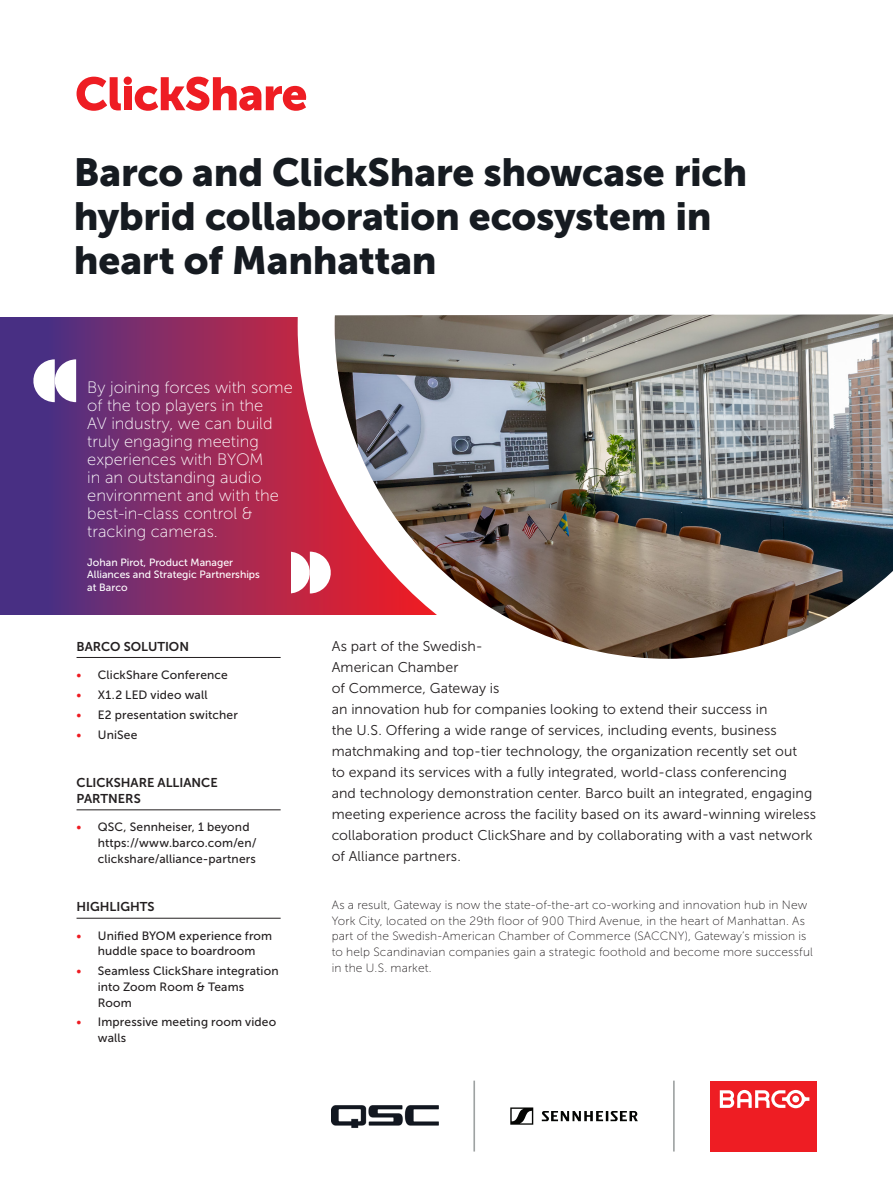
<style>
.page{position:relative;width:893px;height:1187px;background:#fff}
.page>*{position:absolute;margin:0;border:0;box-sizing:border-box;transform-origin:0 0}
.Cover_-_headline{font:39px/44px "Museo Sans 900";letter-spacing:-.01em;color:#161b21}
.quote__right{font:16.5px/18px "Museo Sans 100";color:#fff}
.body_back{font:14.1px/21px "Museo Sans 300";letter-spacing:.005em;color:#231f20}
.solution__left{font:12.75px/15.6px "Museo Sans 700";color:#231f20}
.body_back-2{font:12px/15.6px "Museo Sans 100";letter-spacing:.015em;color:#231f20}
.t1{font:12px/15.6px "Museo Sans 500";letter-spacing:.015em;color:#231f20}
.quote_job__right{font:10.5px/12.6px "Museo Sans 500";color:#fff}
.s1{color:#ee1d23}
</style>
<div class="page">
<svg style="left:0;top:318px;width:298px;height:296px;background:#7f2c67"></svg>
<svg style="left:33px;top:359px;width:43px;height:43px"></svg>
<svg style="left:291px;top:551px;width:7px;height:42px"></svg>
<svg style="left:77px;top:77px;width:44px;height:34px"></svg>
<div style="left:124px;top:86px;width:8px;height:24px;background:#ee1d23"></div>
<svg style="left:135px;top:77px;width:163px;height:34px"></svg>
<div style="left:124px;top:77px;width:8px;height:8px;background:#ee1d23;border-radius:50%"></div>
<hr style="left:77px;top:657px;width:204px;height:1px;background:#231f20">
<hr style="left:77px;top:809px;width:204px;height:1px;background:#231f20">
<hr style="left:77px;top:917px;width:204px;height:1px;background:#231f20">
<svg style="left:298px;top:86px;width:595px;height:573px"></svg>
<div style="left:710px;top:1080px;width:106px;height:71px;background:#ee1d23"></div>
<svg style="left:720px;top:1089px;width:89px;height:19px"></svg>
<svg style="left:510px;top:1107px;width:23px;height:17px"></svg>
<svg style="left:541px;top:1111px;width:97px;height:10px"></svg>
<hr style="left:673px;top:1080px;width:2px;height:71px;background:#9ea2a2">
<hr style="left:473px;top:1080px;width:2px;height:71px;background:#9ea2a2">
<img style="left:332px;top:1105px;width:106px;height:23px">
<p class="Cover_-_headline" style="left:74px;top:151px;width:675px">Barco and ClickShare showcase rich hybrid collaboration ecosystem in heart of Manhattan</p>
<p class="quote__right" style="left:87px;top:378px;width:207px">By joining forces with some of the top players in the<br>AV industry, we can build truly engaging meeting experiences with BYOM<br>in an outstanding audio environment and with the best-in-class control &amp; tracking cameras.</p>
<p class="quote_job__right" style="left:87px;top:556px;width:147px">Johan Pirot, Product Manager</p>
<p class="quote_job__right" style="left:87px;top:568px;width:174px">Alliances and Strategic Partnerships at Barco</p>
<p class="solution__left" style="left:77px;top:638px;width:114px">BARCO SOLUTION</p>
<p class="t1" style="left:77px;top:667px;width:153px"><span class="s1">•</span> ClickShare Conference</p>
<p class="t1" style="left:77px;top:687px;width:133px"><span class="s1">•</span> X1.2 LED video wall</p>
<p class="t1" style="left:77px;top:707px;width:163px"><span class="s1">•</span> E2 presentation switcher</p>
<p class="t1" style="left:77px;top:726px;width:62px"><span class="s1">•</span> UniSee</p>
<p class="solution__left" style="left:77px;top:775px;width:143px">CLICKSHARE ALLIANCE<br>PARTNERS</p>
<p class="t1" style="left:98px;top:819px;width:160px;text-indent:-21px"><span class="s1">•</span> QSC, Sennheiser, 1 beyond https://www.barco.com/en/ clickshare/alliance-partners</p>
<p class="solution__left" style="left:77px;top:899px;width:80px">HIGHLIGHTS</p>
<p class="t1" style="left:77px;top:927px;width:197px;text-align:center"><span class="s1">•</span> Unified BYOM experience from huddle space to boardroom</p>
<p class="t1" style="left:98px;top:963px;width:182px;text-indent:-21px"><span class="s1">•</span> Seamless ClickShare integration into Zoom Room &amp; Teams<br>Room</p>
<p class="t1" style="left:98px;top:1014px;width:180px;text-indent:-21px"><span class="s1">•</span> Impressive meeting room video walls</p>
<p class="body_back" style="left:332px;top:635px;width:486px">As part of the Swedish-<br>American Chamber<br>of Commerce, Gateway is<br>an innovation hub for companies looking to extend their success in<br>the U.S. Offering a wide range of services, including events, business matchmaking and top-tier technology, the organization recently set out<br>to expand its services with a fully integrated, world-class conferencing<br>and technology demonstration center. Barco built an integrated, engaging meeting experience across the facility based on its award-winning wireless collaboration product ClickShare and by collaborating with a vast network of Alliance partners.</p>
<p class="body_back-2" style="left:332px;top:897px;width:483px">As a result, Gateway is now the state-of-the-art co-working and innovation hub in New York City, located on the 29th floor of 900 Third Avenue, in the heart of Manhattan. As part of the Swedish-American Chamber of Commerce (SACCNY), Gateway’s mission is to help Scandinavian companies gain a strategic foothold and become more successful in the U.S. market.</p>
</div>
